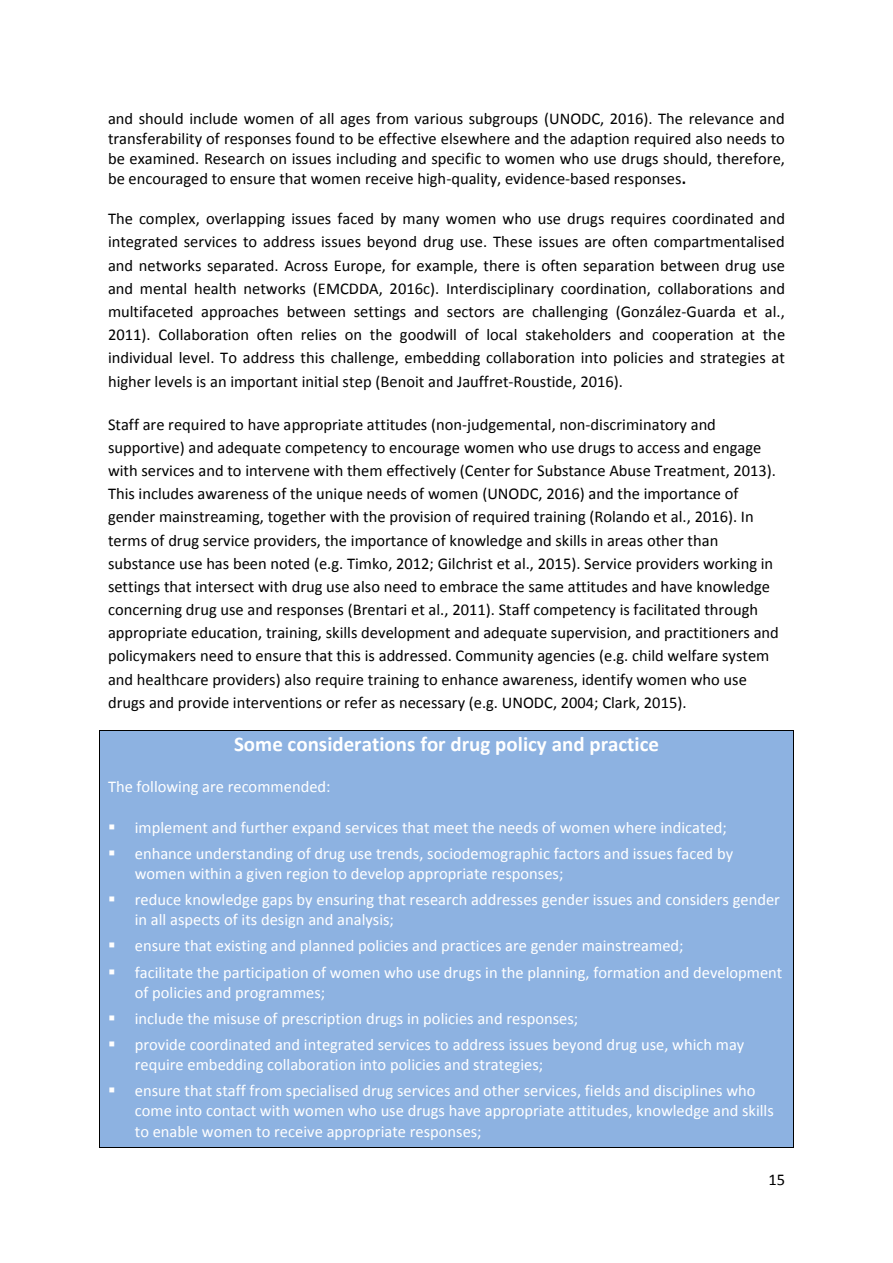
<style>
.page{position:relative;width:893px;height:1263px;background:#fff}
.page>*{position:absolute;margin:0;border:0;box-sizing:border-box;transform-origin:0 0}
.t1{font:700 21px "Calibri";color:#fff}
.t2{font:16.5px/23.1px "Calibri";color:#000;text-align:justify}
.t3{font:16.5px/20.1px "Calibri";color:#fff}
.s1{font-weight:700}
</style>
<div class="page">
<div style="left:100px;top:731px;width:693px;height:416px;background:#8db2e1"></div>
<hr style="left:100px;top:730px;width:693px;height:1px;background:#000">
<hr style="left:100px;top:731px;width:1px;height:417px;background:#000">
<hr style="left:100px;top:1147px;width:693px;height:1px;background:#000">
<hr style="left:793px;top:731px;width:1px;height:417px;background:#000">
<p class="t2" style="left:108px;top:109px;width:678px;line-height:20.1px">and should include women of all ages from various subgroups (UNODC, 2016). The relevance and transferability of responses found to be effective elsewhere and the adaption required also needs to be examined. Research on issues including and specific to women who use drugs should, therefore, be encouraged to ensure that women receive high-quality, evidence-based responses<span class="s1">.</span></p>
<p class="t2" style="left:108px;top:208px;width:679px">The complex, overlapping issues faced by many women who use drugs requires coordinated and integrated services to address issues beyond drug use. These issues are often compartmentalised and networks separated. Across Europe, for example, there is often separation between drug use and mental health networks (EMCDDA, 2016c). Interdisciplinary coordination, collaborations and multifaceted approaches between settings and sectors are challenging (González-Guarda et al., 2011). Collaboration often relies on the goodwill of local stakeholders and cooperation at the individual level. To address this challenge, embedding collaboration into policies and strategies at higher levels is an important initial step (Benoit and Jauffret-Roustide, 2016).</p>
<p class="t2" style="left:108px;top:414px;width:672px;text-align:left">Staff are required to have appropriate attitudes (non-judgemental, non-discriminatory and supportive) and adequate competency to encourage women who use drugs to access and engage with services and to intervene with them effectively (Center for Substance Abuse Treatment, 2013).<br>This includes awareness of the unique needs of women (UNODC, 2016) and the importance of gender mainstreaming, together with the provision of required training (Rolando et al., 2016). In terms of drug service providers, the importance of knowledge and skills in areas other than substance use has been noted (e.g. Timko, 2012; Gilchrist et al., 2015). Service providers working in settings that intersect with drug use also need to embrace the same attitudes and have knowledge concerning drug use and responses (Brentari et al., 2011). Staff competency is facilitated through appropriate education, training, skills development and adequate supervision, and practitioners and policymakers need to ensure that this is addressed. Community agencies (e.g. child welfare system and healthcare providers) also require training to enhance awareness, identify women who use drugs and provide interventions or refer as necessary (e.g. UNODC, 2004; Clark, 2015).</p>
<p class="t1" style="left:234px;top:737px;width:426px">Some considerations for drug policy and practice</p>
<p class="t3" style="left:108px;top:778px;width:224px">The following are recommended:</p>
<p class="t3" style="left:108px;top:818px;width:620px">▪ implement and further expand services that meet the needs of women where indicated;</p>
<p class="t3" style="left:135px;top:844px;width:600px;text-indent:-27px">▪ enhance understanding of drug use trends, sociodemographic factors and issues faced by women within a given region to develop appropriate responses;</p>
<p class="t3" style="left:135px;top:891px;width:647px;text-indent:-27px">▪ reduce knowledge gaps by ensuring that research addresses gender issues and considers gender in all aspects of its design and analysis;</p>
<p class="t3" style="left:108px;top:937px;width:577px">▪ ensure that existing and planned policies and practices are gender mainstreamed;</p>
<p class="t3" style="left:135px;top:963px;width:649px;text-indent:-27px">▪ facilitate the participation of women who use drugs in the planning, formation and development of policies and programmes;</p>
<p class="t3" style="left:108px;top:1009px;width:472px">▪ include the misuse of prescription drugs in policies and responses;</p>
<p class="t3" style="left:135px;top:1036px;width:611px;text-indent:-27px">▪ provide coordinated and integrated services to address issues beyond drug use, which may require embedding collaboration into policies and strategies;</p>
<p class="t3" style="left:135px;top:1082px;width:640px;text-indent:-27px">▪ ensure that staff from specialised drug services and other services, fields and disciplines who come into contact with women who use drugs have appropriate attitudes, knowledge and skills to enable women to receive appropriate responses;</p>
<p class="t2" style="left:768px;top:1169px;width:18px">15</p>
</div>
